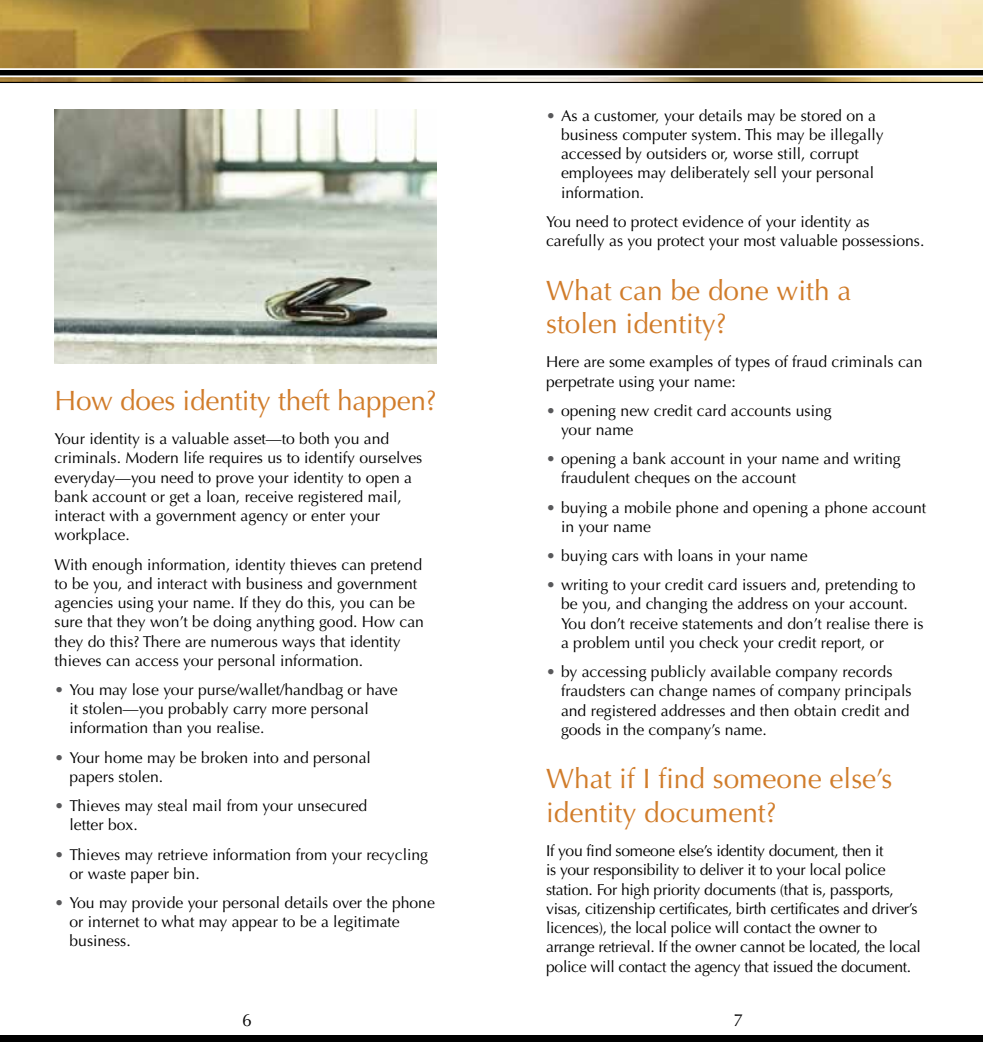
<style>
.page{position:relative;width:983px;height:1042px;background:#fff}
.page>*{position:absolute;margin:0;border:0;box-sizing:border-box;transform-origin:0 0}
.Head{font:28px/33.6px "Optima";color:#d17c2a}
.t1{font:17.5px "Optima";color:#000}
.Bullet{font:15.75px/19.2px "Optima";color:#000}
.Text{font:15.75px/19.2px "Optima";color:#000}
.Text-2{font:15.75px/19.2px "Optima";letter-spacing:-.02em;color:#000}
.s1{color:#58585a}
</style>
<div class="page">
<svg style="left:0;top:0;width:982px;height:83px;background:#b59e71"></svg>
<svg style="left:0;top:68px;width:982px;height:9px"></svg>
<div style="left:0;top:1035px;width:982px;height:7px;background:#000"></div>
<img style="left:55px;top:109px;width:382px;height:255px">
<p class="Head" style="left:55px;top:384px;width:383px">How does identity theft happen?</p>
<p class="Text" style="left:55px;top:429px;width:369px">Your identity is a valuable asset—to both you and criminals. Modern life requires us to identify ourselves everyday—you need to prove your identity to open a bank account or get a loan, receive registered mail, interact with a government agency or enter your workplace.</p>
<p class="Text" style="left:55px;top:555px;width:371px">With enough information, identity thieves can pretend to be you, and interact with business and government agencies using your name. If they do this, you can be sure that they won’t be doing anything good. How can they do this? There are numerous ways that identity thieves can access your personal information.</p>
<p class="Bullet" style="left:69px;top:680px;width:330px;text-indent:-15px"><span class="s1">•</span> You may lose your purse/wallet/handbag or have it stolen—you probably carry more personal information than you realise.</p>
<p class="Bullet" style="left:69px;top:748px;width:303px;text-indent:-15px"><span class="s1">•</span> Your home may be broken into and personal papers stolen.</p>
<p class="Bullet" style="left:69px;top:796px;width:299px;text-indent:-15px"><span class="s1">•</span> Thieves may steal mail from your unsecured letter box.</p>
<p class="Bullet" style="left:69px;top:845px;width:360px;text-indent:-15px"><span class="s1">•</span> Thieves may retrieve information from your recycling or waste paper bin.</p>
<p class="Bullet" style="left:69px;top:893px;width:367px;text-indent:-15px"><span class="s1">•</span> You may provide your personal details over the phone or internet to what may appear to be a legitimate business.</p>
<p class="Bullet" style="left:561px;top:106px;width:324px;text-indent:-15px"><span class="s1">•</span> As a customer, your details may be stored on a business computer system. This may be illegally accessed by outsiders or, worse still, corrupt employees may deliberately sell your personal information.</p>
<p class="Text" style="left:546px;top:212px;width:380px">You need to protect evidence of your identity as carefully as you protect your most valuable possessions.</p>
<p class="Head" style="left:546px;top:274px;width:307px">What can be done with a stolen identity?</p>
<p class="Text" style="left:546px;top:352px;width:378px">Here are some examples of types of fraud criminals can perpetrate using your name:</p>
<p class="Bullet" style="left:561px;top:401px;width:272px;text-indent:-15px"><span class="s1">•</span> opening new credit card accounts using your name</p>
<p class="Bullet" style="left:561px;top:449px;width:341px;text-indent:-15px"><span class="s1">•</span> opening a bank account in your name and writing fraudulent cheques on the account</p>
<p class="Bullet" style="left:561px;top:498px;width:367px;text-indent:-15px"><span class="s1">•</span> buying a mobile phone and opening a phone account in your name</p>
<p class="Bullet" style="left:546px;top:546px;width:263px"><span class="s1">•</span> buying cars with loans in your name</p>
<p class="Bullet" style="left:561px;top:575px;width:364px;text-indent:-15px"><span class="s1">•</span> writing to your credit card issuers and, pretending to be you, and changing the address on your account.<br>You don’t receive statements and don’t realise there is a problem until you check your credit report, or</p>
<p class="Bullet" style="left:561px;top:662px;width:352px;text-indent:-15px"><span class="s1">•</span> by accessing publicly available company records fraudsters can change names of company principals and registered addresses and then obtain credit and goods in the company’s name.</p>
<p class="Head" style="left:546px;top:762px;width:348px">What if I find someone else’s identity document?</p>
<p class="Text-2" style="left:546px;top:841px;width:376px">If you find someone else’s identity document, then it<br>is your responsibility to deliver it to your local police station. For high priority documents (that is, passports, visas, citizenship certificates, birth certificates and driver’s licences), the local police will contact the owner to arrange retrieval. If the owner cannot be located, the local police will contact the agency that issued the document.</p>
<p class="t1" style="left:242px;top:1010px;width:11px">6</p>
<p class="t1" style="left:733px;top:1010px;width:11px">7</p>
</div>
